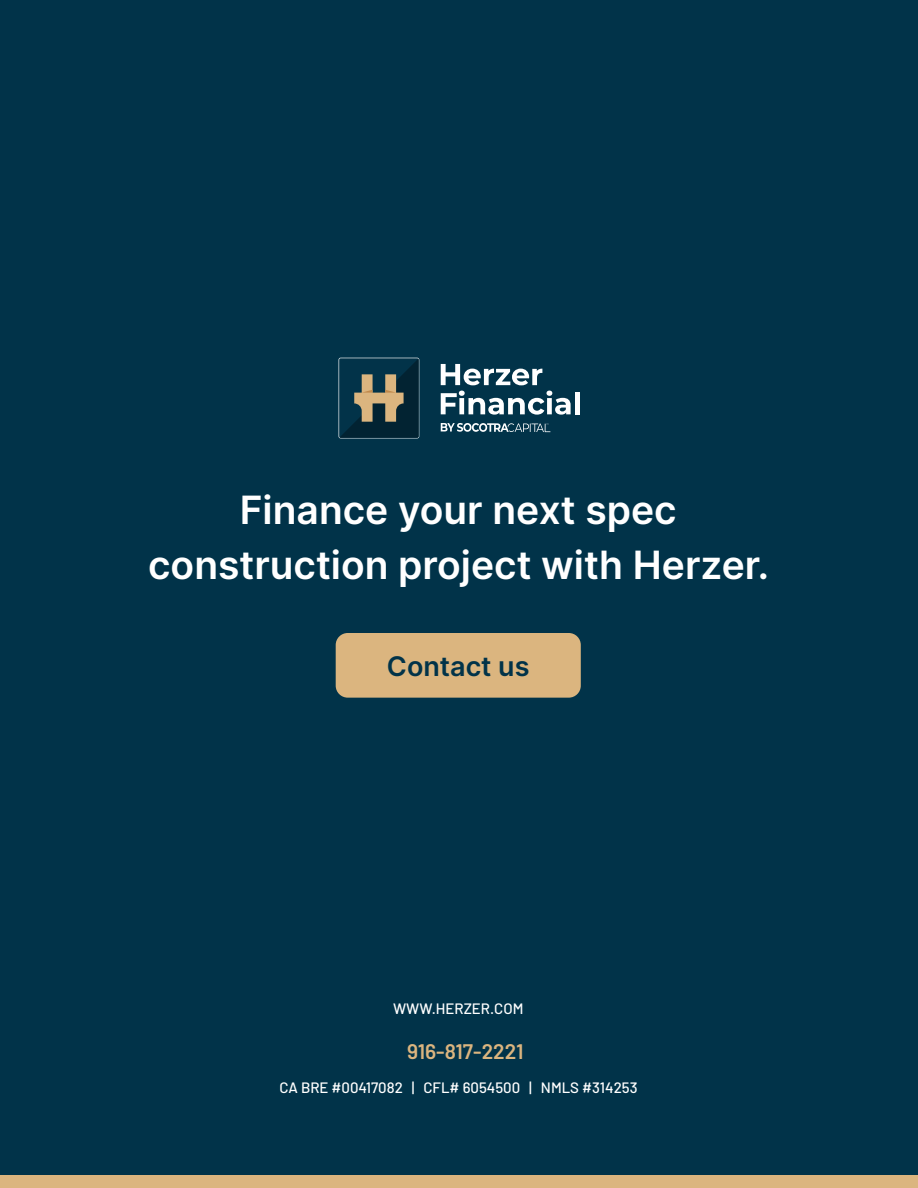
<style>
.page{position:relative;width:918px;height:1188px;background:#013349}
.page>*{position:absolute;margin:0;border:0;box-sizing:border-box;transform-origin:0 0}
.t1{font:39px/55.5px "Inter";color:#fff;text-align:center}
.t2{font:27px "Inter";color:#013349}
.t3{font:600 21px "Barlow";color:#dbb57f}
.t4{font:500 15px "Barlow";color:#fff}
</style>
<div class="page">
<svg style="left:339px;top:358px;width:80px;height:80px"></svg>
<svg style="left:441px;top:423px;width:109px;height:9px"></svg>
<svg style="left:441px;top:364px;width:101px;height:21px"></svg>
<svg style="left:441px;top:391px;width:130px;height:24px"></svg>
<div style="left:575px;top:392px;width:5px;height:22px;background:#fff"></div>
<div style="left:0;top:1175px;width:918px;height:13px;background:#dbb57f"></div>
<div style="left:336px;top:633px;width:245px;height:65px;background:#dbb57f;border-radius:12px"></div>
<h1 class="t1" style="left:148px;top:481px;width:623px">Finance your next spec construction project with Herzer.</h1>
<h2 class="t2" style="left:387px;top:647px;width:144px">Contact us</h2>
<p class="t4" style="left:393px;top:998px;width:132px">WWW.HERZER.COM</p>
<h3 class="t3" style="left:407px;top:1036px;width:118px">916-817-2221</h3>
<p class="t4" style="left:280px;top:1077px;width:359px">CA BRE #00417082 | CFL# 6054500 | NMLS #314253</p>
</div>
